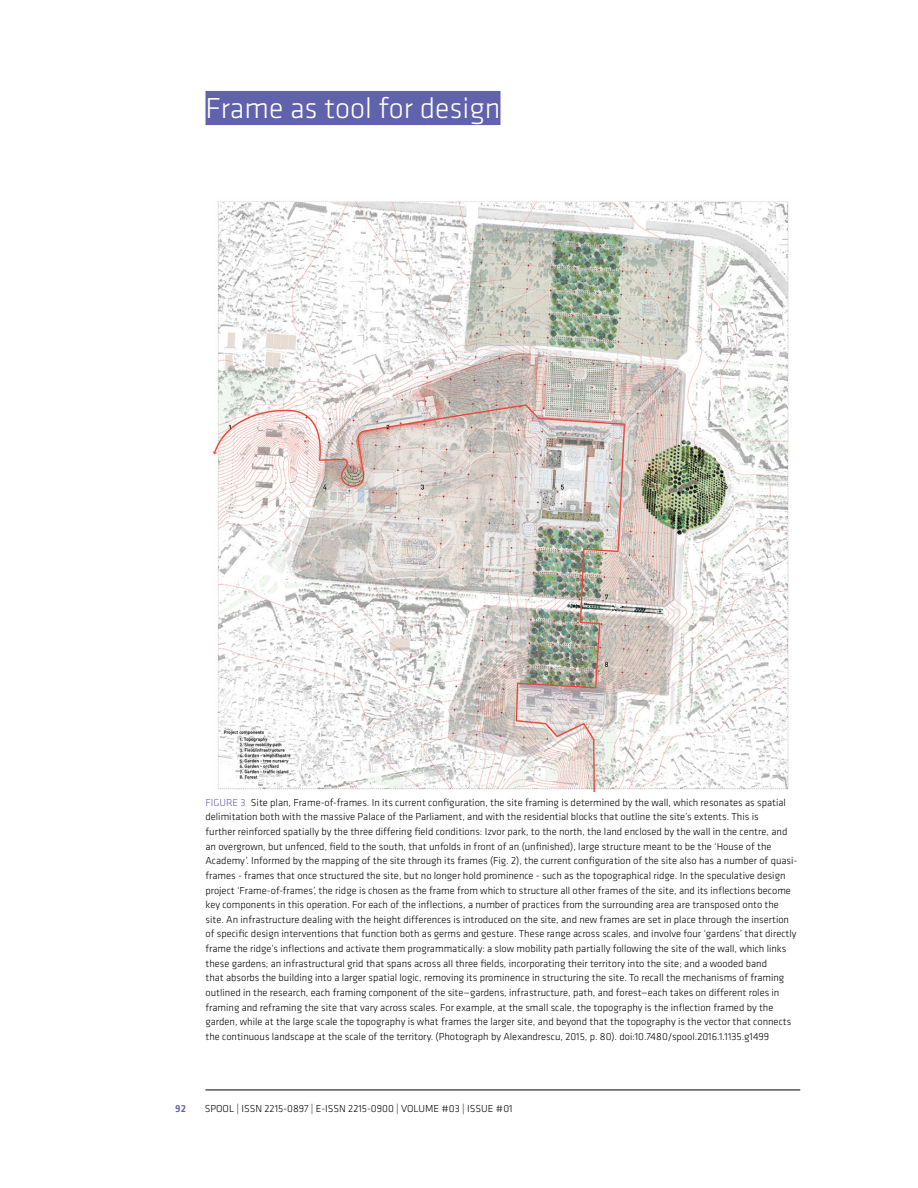
<style>
.page{position:relative;width:918px;height:1188px;background:#fff}
.page>*{position:absolute;margin:0;border:0;box-sizing:border-box;transform-origin:0 0}
.t1{font:300 30px "Klavika";color:#fff}
.t2{font:300 10.5px/14.7px "Klavika";color:#000}
.t3{font:300 10.5px "Klavika";color:#6162ac}
.t4{font:500 10.5px "Klavika";color:#6162ac}
.s1{color:#6162ac}
</style>
<div class="page">
<hr style="left:206px;top:1090px;width:594px;height:1px;background:#000">
<div style="left:206px;top:91px;width:294px;height:34px;background:#6162ac"></div>
<img style="left:212px;top:201px;width:577px;height:591px">
<h1 class="t1" style="left:206px;top:91px;width:297px">Frame as tool for design</h1>
<p class="t2" style="left:206px;top:795px;width:593px;text-indent:35px"><span class="s1">3</span> Site plan, Frame-of-frames. In its current configuration, the site framing is determined by the wall, which resonates as spatial delimitation both with the massive Palace of the Parliament, and with the residential blocks that outline the site’s extents. This is<br>further reinforced spatially by the three differing field conditions: Izvor park, to the north, the land enclosed by the wall in the centre, and an overgrown, but unfenced, field to the south, that unfolds in front of an (unfinished), large structure meant to be the ‘House of the Academy’. Informed by the mapping of the site through its frames (Fig. 2), the current configuration of the site also has a number of quasi&shy;frames - frames that once structured the site, but no longer hold prominence - such as the topographical ridge. In the speculative design project ‘Frame-of-frames’, the ridge is chosen as the frame from which to structure all other frames of the site, and its inflections become key components in this operation. For each of the inflections, a number of practices from the surrounding area are transposed onto the site. An infrastructure dealing with the height differences is introduced on the site, and new frames are set in place through the insertion of specific design interventions that function both as germs and gesture. These range across scales, and involve four ‘gardens’ that directly frame the ridge’s inflections and activate them programmatically: a slow mobility path partially following the site of the wall, which links these gardens; an infrastructural grid that spans across all three fields, incorporating their territory into the site; and a wooded band<br>that absorbs the building into a larger spatial logic, removing its prominence in structuring the site. To recall the mechanisms of framing outlined in the research, each framing component of the site—gardens, infrastructure, path, and forest—each takes on different roles in framing and reframing the site that vary across scales. For example, at the small scale, the topography is the inflection framed by the garden, while at the large scale the topography is what frames the larger site, and beyond that the topography is the vector that connects the continuous landscape at the scale of the territory. (Photograph by Alexandrescu, 2015, p. 80). doi:10.7480/spool.2016.1.1135.g1499</p>
<p class="t3" style="left:206px;top:797px;width:12px">Figure</p>
<p class="t4" style="left:175px;top:1103px;width:12px">92</p>
<p class="t2" style="left:205px;top:1102px;width:309px">SPOOL | ISSN 2215-0897 | E-ISSN 2215-0900 | VOLUME #03 | ISSUE #01</p>
</div>
